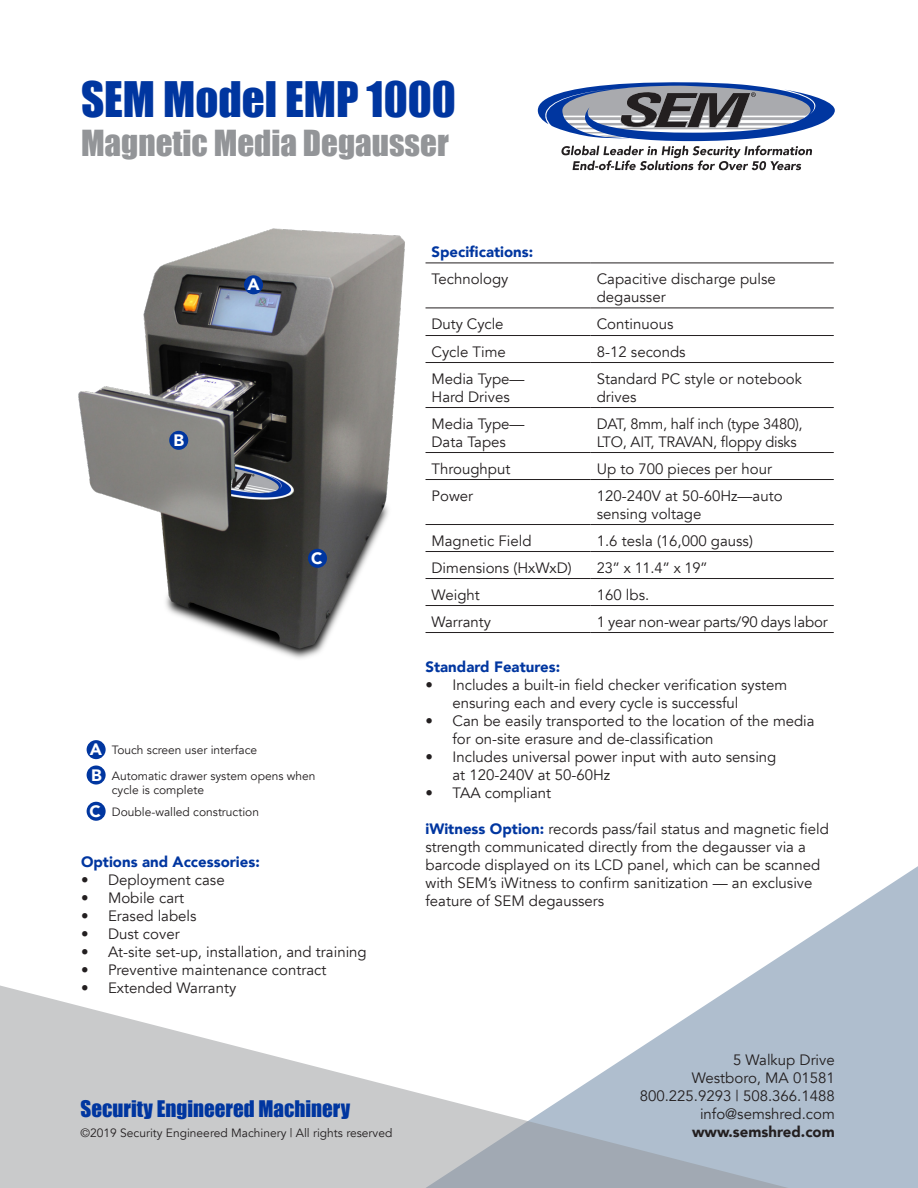
<style>
.page{position:relative;width:918px;height:1188px;background:#fff}
.page>*{position:absolute;margin:0;border:0;box-sizing:border-box;transform-origin:0 0}
.t1{font:45px "Impact";color:#0036a0}
.t2{font:33px "Impact";color:#939598}
.t3{font:21px "Impact";color:#0036a0}
.t4{font:900 16.5px/26.2px "Avenir";color:#fff}
.t5{font:15px/18px "Avenir";color:#231f20}
.t6{font:900 15px "Avenir";color:#0036a0}
.t7{font:900 15px "Avenir";color:#231f20}
.t8{font:12px/25.7px "Avenir";color:#231f20}
.s1{font-weight:900;font-size:16.5px;color:#fff}
.s2{font-weight:900;color:#0036a0}
</style>
<div class="page">
<img style="left:78px;top:228px;width:354px;height:431px">
<svg style="left:735px;top:866px;width:183px;height:322px;fill:#afbece"></svg>
<svg style="left:0;top:986px;width:788px;height:202px"></svg>
<svg style="left:538px;top:82px;width:297px;height:88px"></svg>
<hr style="left:426px;top:263px;width:165px;height:1px;background:#231f20">
<hr style="left:591px;top:263px;width:243px;height:1px;background:#231f20">
<hr style="left:426px;top:308px;width:165px;height:1px;background:#231f20">
<hr style="left:591px;top:308px;width:243px;height:1px;background:#231f20">
<hr style="left:426px;top:335px;width:165px;height:1px;background:#231f20">
<hr style="left:591px;top:335px;width:243px;height:1px;background:#231f20">
<hr style="left:426px;top:362px;width:165px;height:1px;background:#231f20">
<hr style="left:591px;top:362px;width:243px;height:1px;background:#231f20">
<hr style="left:426px;top:407px;width:165px;height:1px;background:#231f20">
<hr style="left:591px;top:407px;width:243px;height:1px;background:#231f20">
<hr style="left:426px;top:452px;width:165px;height:1px;background:#231f20">
<hr style="left:591px;top:452px;width:243px;height:1px;background:#231f20">
<hr style="left:426px;top:479px;width:165px;height:1px;background:#231f20">
<hr style="left:591px;top:479px;width:243px;height:1px;background:#231f20">
<hr style="left:426px;top:524px;width:165px;height:1px;background:#231f20">
<hr style="left:591px;top:524px;width:243px;height:1px;background:#231f20">
<hr style="left:426px;top:551px;width:165px;height:1px;background:#231f20">
<hr style="left:591px;top:551px;width:243px;height:1px;background:#231f20">
<hr style="left:426px;top:578px;width:165px;height:1px;background:#231f20">
<hr style="left:591px;top:578px;width:243px;height:1px;background:#231f20">
<hr style="left:426px;top:605px;width:165px;height:1px;background:#231f20">
<hr style="left:591px;top:605px;width:243px;height:1px;background:#231f20">
<hr style="left:426px;top:632px;width:165px;height:1px;background:#231f20">
<hr style="left:591px;top:632px;width:243px;height:1px;background:#231f20">
<div style="left:87px;top:740px;width:19px;height:19px;background:#0036a0;border-radius:50%"></div>
<div style="left:87px;top:766px;width:19px;height:19px;background:#0036a0;border-radius:50%"></div>
<div style="left:244px;top:275px;width:19px;height:19px;background:#0036a0;border-radius:50%"></div>
<div style="left:169px;top:431px;width:19px;height:19px;background:#0036a0;border-radius:50%"></div>
<div style="left:87px;top:802px;width:19px;height:19px;background:#0036a0;border-radius:50%"></div>
<div style="left:308px;top:549px;width:19px;height:19px;background:#0036a0;border-radius:50%"></div>
<h1 class="t1" style="left:81px;top:64px;width:377px">SEM Model EMP 1000</h1>
<h2 class="t2" style="left:81px;top:118px;width:369px">Magnetic Media Degausser</h2>
<p class="t4" style="left:174px;top:427px;width:12px">B</p>
<p class="t4" style="left:247px;top:271px;width:14px">A</p>
<p class="t4" style="left:311px;top:545px;width:13px">C</p>
<p class="t4" style="left:90px;top:735px;width:14px">A<br>B</p>
<p class="t8" style="left:112px;top:737px;width:205px">Touch screen user interface<br>Automatic drawer system opens when</p>
<p class="t8" style="left:112px;top:777px;width:94px">cycle is complete</p>
<p class="t8" style="left:90px;top:799px;width:171px"><span class="s1">C</span> Double-walled construction</p>
<p class="t6" style="left:81px;top:849px;width:180px">Options and Accessories:</p>
<p class="t5" style="left:81px;top:871px;width:145px">• Deployment case</p>
<p class="t5" style="left:81px;top:889px;width:105px">• Mobile cart</p>
<p class="t5" style="left:81px;top:907px;width:117px">• Erased labels</p>
<p class="t5" style="left:81px;top:925px;width:100px">• Dust cover</p>
<p class="t5" style="left:81px;top:943px;width:287px">• At-site set-up, installation, and training</p>
<p class="t5" style="left:81px;top:961px;width:247px">• Preventive maintenance contract</p>
<p class="t5" style="left:81px;top:979px;width:157px">• Extended Warranty</p>
<h3 class="t3" style="left:81px;top:1093px;width:271px">Security Engineered Machinery</h3>
<p class="t8" style="left:81px;top:1120px;width:313px">©2019 Security Engineered Machinery | All rights reserved</p>
<p class="t6" style="left:432px;top:239px;width:103px">Specifications:</p>
<p class="t5" style="left:432px;top:270px;width:78px">Technology</p>
<p class="t5" style="left:597px;top:270px;width:181px">Capacitive discharge pulse degausser</p>
<p class="t5" style="left:432px;top:315px;width:74px">Duty Cycle</p>
<p class="t5" style="left:597px;top:315px;width:78px">Continuous</p>
<p class="t5" style="left:432px;top:343px;width:76px">Cycle Time</p>
<p class="t5" style="left:597px;top:343px;width:90px">8-12 seconds</p>
<p class="t5" style="left:432px;top:370px;width:95px">Media Type—<br>Hard Drives</p>
<p class="t5" style="left:597px;top:370px;width:207px">Standard PC style or notebook drives</p>
<p class="t5" style="left:432px;top:415px;width:95px">Media Type—<br>Data Tapes</p>
<p class="t5" style="left:597px;top:415px;width:207px">DAT, 8mm, half inch (type 3480),<br>LTO, AIT, TRAVAN, floppy disks</p>
<p class="t5" style="left:432px;top:460px;width:80px">Throughput</p>
<p class="t5" style="left:597px;top:460px;width:177px">Up to 700 pieces per hour</p>
<p class="t5" style="left:432px;top:487px;width:43px">Power</p>
<p class="t5" style="left:597px;top:487px;width:187px">120-240V at 50-60Hz—auto sensing voltage</p>
<p class="t5" style="left:432px;top:532px;width:102px">Magnetic Field</p>
<p class="t5" style="left:597px;top:532px;width:158px">1.6 tesla (16,000 gauss)</p>
<p class="t5" style="left:432px;top:559px;width:142px">Dimensions (HxWxD)</p>
<p class="t5" style="left:597px;top:559px;width:113px">23” x 11.4” x 19”</p>
<p class="t5" style="left:432px;top:586px;width:50px">Weight</p>
<p class="t5" style="left:597px;top:586px;width:54px">160 lbs.</p>
<p class="t5" style="left:432px;top:613px;width:61px">Warranty</p>
<p class="t5" style="left:597px;top:613px;width:233px">1 year non-wear parts/90 days labor</p>
<p class="t6" style="left:426px;top:654px;width:136px">Standard Features:</p>
<p class="t5" style="left:453px;top:677px;width:336px;text-indent:-27px">• Includes a built-in field checker verification system ensuring each and every cycle is successful</p>
<p class="t5" style="left:453px;top:713px;width:364px;text-indent:-27px">• Can be easily transported to the location of the media for on-site erasure and de-classification</p>
<p class="t5" style="left:453px;top:749px;width:325px;text-indent:-27px">• Includes universal power input with auto sensing at 120-240V at 50-60Hz</p>
<p class="t5" style="left:426px;top:785px;width:127px">• TAA compliant</p>
<p class="t5" style="left:426px;top:821px;width:405px"><span class="s2">iWitness Option:</span> records pass/fail status and magnetic field strength communicated directly from the degausser via a barcode displayed on its LCD panel, which can be scanned with SEM’s iWitness to confirm sanitization — an exclusive feature of SEM degaussers</p>
<p class="t5" style="left:640px;top:1051px;width:197px;text-align:right">5 Walkup Drive<br>Westboro, MA 01581<br>800.225.9293 | 508.366.1488 info@semshred.com</p>
<p class="t7" style="left:692px;top:1119px;width:144px">www.semshred.com</p>
</div>
